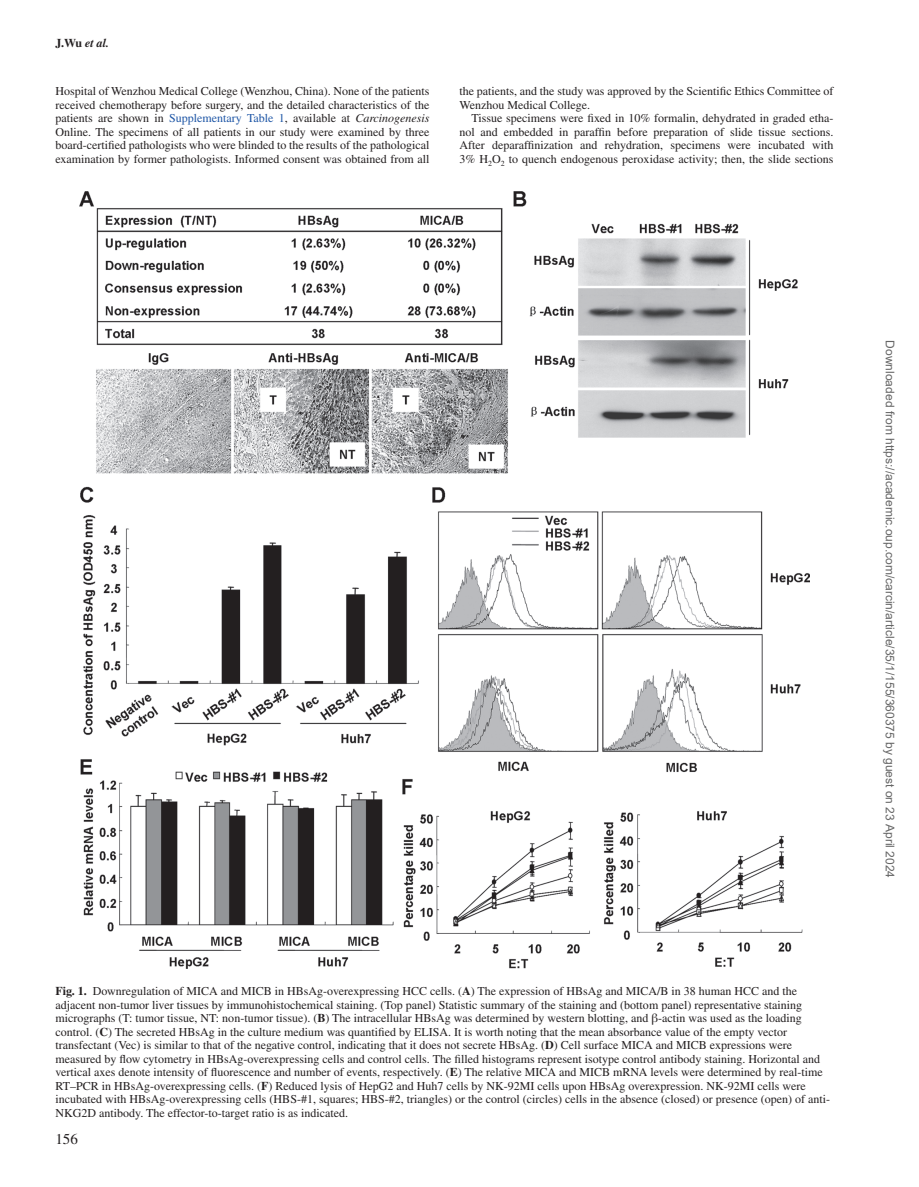
<style>
.page{position:relative;width:919px;height:1187px;background:#fff}
.page>*{position:absolute;margin:0;border:0;box-sizing:border-box;transform-origin:0 0}
.t1{font:15px "Times LT Std";color:#231f20}
.t2{font:12px/13.5px "Times LT Std";color:#231f20;text-align:justify}
.t3{font:12px "Arial";color:#666}
.t4{font:italic 700 12px "Times LT Std";color:#231f20}
.s1{font-style:normal}
.s2{color:#1e56a6}
.s3{font-style:italic}
.s4{font-weight:700}
.s5{font-family:"Gandhari Unicode"}
</style>
<div class="page">
<img style="left:80px;top:192px;width:729px;height:776px">
<p class="t4" style="left:55px;top:36px;width:55px"><span class="s1">J.Wu</span> et al.</p>
<p class="t2" style="left:55px;top:84px;width:375px">Hospital of Wenzhou Medical College (Wenzhou, China). None of the patients received chemotherapy before surgery, and the detailed characteristics of the patients are shown in <span class="s2">Supplementary Table 1</span>, available at <span class="s3">Carcinogenesis </span>Online. The specimens of all patients in our study were examined by three board-certified pathologists who were blinded to the results of the pathological examination by former pathologists. Informed consent was obtained from all</p>
<p class="t2" style="left:459px;top:84px;width:375px">the patients, and the study was approved by the Scientific Ethics Committee of<br>Wenzhou Medical College.</p>
<p class="t2" style="left:459px;top:111px;width:375px;text-indent:12px">Tissue specimens were fixed in 10% formalin, dehydrated in graded etha&shy;nol and embedded in paraffin before preparation of slide tissue sections.<br>After deparaffinization and rehydration, specimens were incubated with 3% H<sub>2</sub>O<sub>2</sub> to quench endogenous peroxidase activity; then, the slide sections</p>
<p class="t2" style="left:55px;top:984px;width:776px;text-align:left"><span class="s4">Fig. 1.</span> Downregulation of MICA and MICB in HBsAg-overexpressing HCC cells. (<span class="s4">A</span>) The expression of HBsAg and MICA/B in 38 human HCC and the adjacent non-tumor liver tissues by immunohistochemical staining. (Top panel) Statistic summary of the staining and (bottom panel) representative staining micrographs (T: tumor tissue, NT: non-tumor tissue). (<span class="s4">B</span>) The intracellular HBsAg was determined by western blotting, and <span class="s5">β</span>-actin was used as the loading control. (<span class="s4">C</span>) The secreted HBsAg in the culture medium was quantified by ELISA. It is worth noting that the mean absorbance value of the empty vector transfectant (Vec) is similar to that of the negative control, indicating that it does not secrete HBsAg. (<span class="s4">D</span>) Cell surface MICA and MICB expressions were measured by flow cytometry in HBsAg-overexpressing cells and control cells. The filled histograms represent isotype control antibody staining. Horizontal and vertical axes denote intensity of fluorescence and number of events, respectively. (<span class="s4">E</span>) The relative MICA and MICB mRNA levels were determined by real-time RT–PCR in HBsAg-overexpressing cells. (<span class="s4">F</span>) Reduced lysis of HepG2 and Huh7 cells by NK-92MI cells upon HBsAg overexpression. NK-92MI cells were incubated with HBsAg-overexpressing cells (HBS-#1, squares; HBS-#2, triangles) or the control (circles) cells in the absence (closed) or presence (open) of anti-NKG2D antibody. The effector-to-target ratio is as indicated.</p>
<p class="t1" style="left:55px;top:1130px;width:24px">156</p>
<p class="t3" style="left:894px;top:340px;width:539px;rotate:90deg">Downloaded from https://academic.oup.com/carcin/article/35/1/155/360375 by guest on 23 April 2024</p>
</div>
